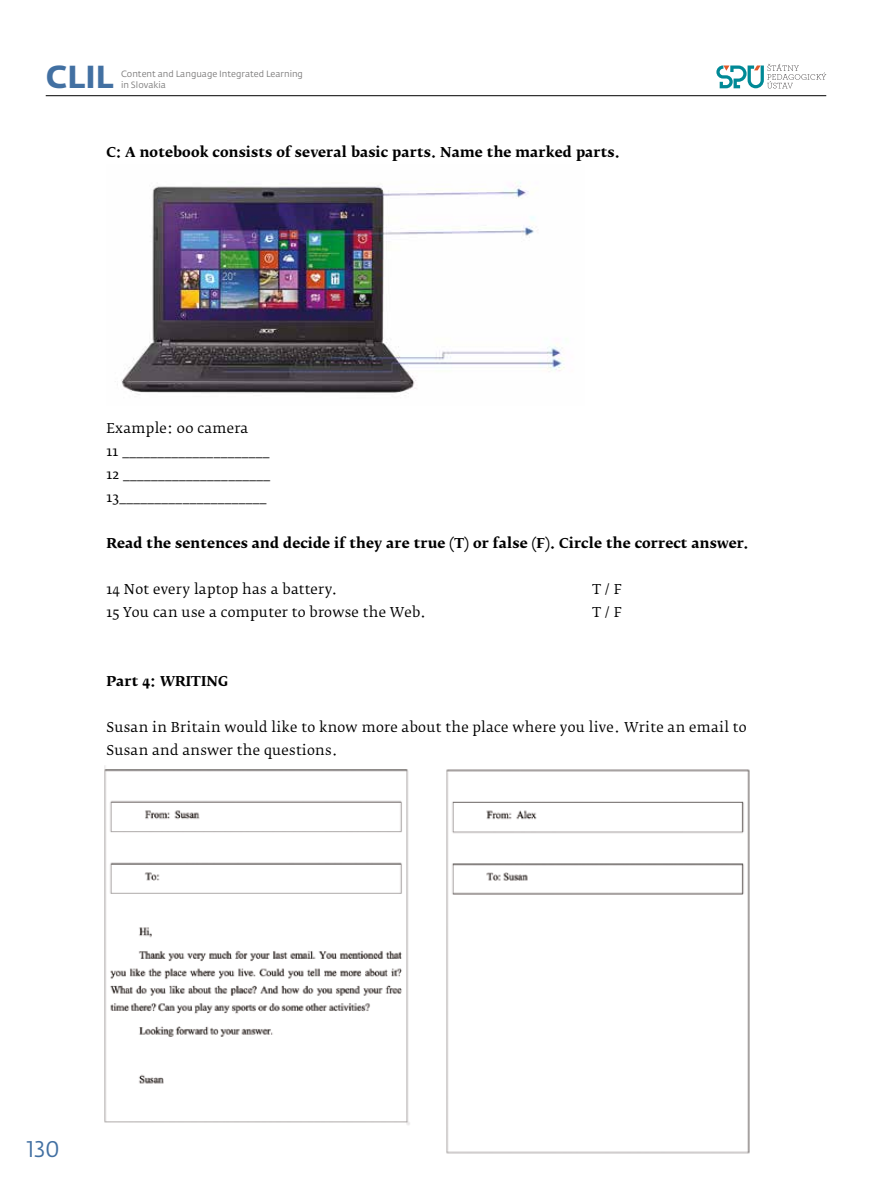
<style>
.page{position:relative;width:872px;height:1191px;background:#fff}
.page>*{position:absolute;margin:0;border:0;box-sizing:border-box;transform-origin:0 0}
.t1{font:700 31.5px "Fedra Sans Std";color:#4270a2}
.t2{font:22.5px "Fedra Sans Std";color:#4270a2}
.t3{font:13.5px/23px "Fedra Serif B Pro";letter-spacing:.02em;color:#000}
.t4{font:700 13.5px "Fedra Serif B Pro";letter-spacing:.01em;color:#000}
.t5{font:9px "Fedra Sans Std";color:#7c7b7b}
</style>
<div class="page">
<svg style="left:716px;top:64px;width:110px;height:24px"></svg>
<hr style="left:46px;top:95px;width:780px;height:1px;background:#000">
<img style="left:121px;top:182px;width:444px;height:213px">
<img style="left:104px;top:765px;width:306px;height:360px">
<img style="left:446px;top:769px;width:304px;height:385px">
<h1 class="t1" style="left:46px;top:58px;width:69px">CLIL</h1>
<p class="t5" style="left:121px;top:68px;width:183px">Content and Language Integrated Learning</p>
<p class="t5" style="left:121px;top:80px;width:46px">in Slovakia</p>
<p class="t4" style="left:106px;top:144px;width:515px">C: A notebook consists of several basic parts. Name the marked parts.</p>
<p class="t3" style="left:106px;top:417px;width:165px">Example: 00 camera<br>11 _____________________<br>12 _____________________<br>13_____________________</p>
<p class="t4" style="left:106px;top:534px;width:643px">Read the sentences and decide if they are true (T) or false (F). Circle the correct answer.</p>
<p class="t3" style="left:106px;top:577px;width:233px">14 Not every laptop has a battery.</p>
<p class="t3" style="left:592px;top:577px;width:30px">T / F</p>
<p class="t3" style="left:106px;top:600px;width:321px">15 You can use a computer to browse the Web.</p>
<p class="t3" style="left:592px;top:600px;width:30px">T / F</p>
<p class="t4" style="left:106px;top:672px;width:124px">Part 4: WRITING</p>
<p class="t3" style="left:106px;top:715px;width:642px">Susan in Britain would like to know more about the place where you live. Write an email to<br>Susan and answer the questions.</p>
<h2 class="t2" style="left:27px;top:1134px;width:34px">130</h2>
</div>
